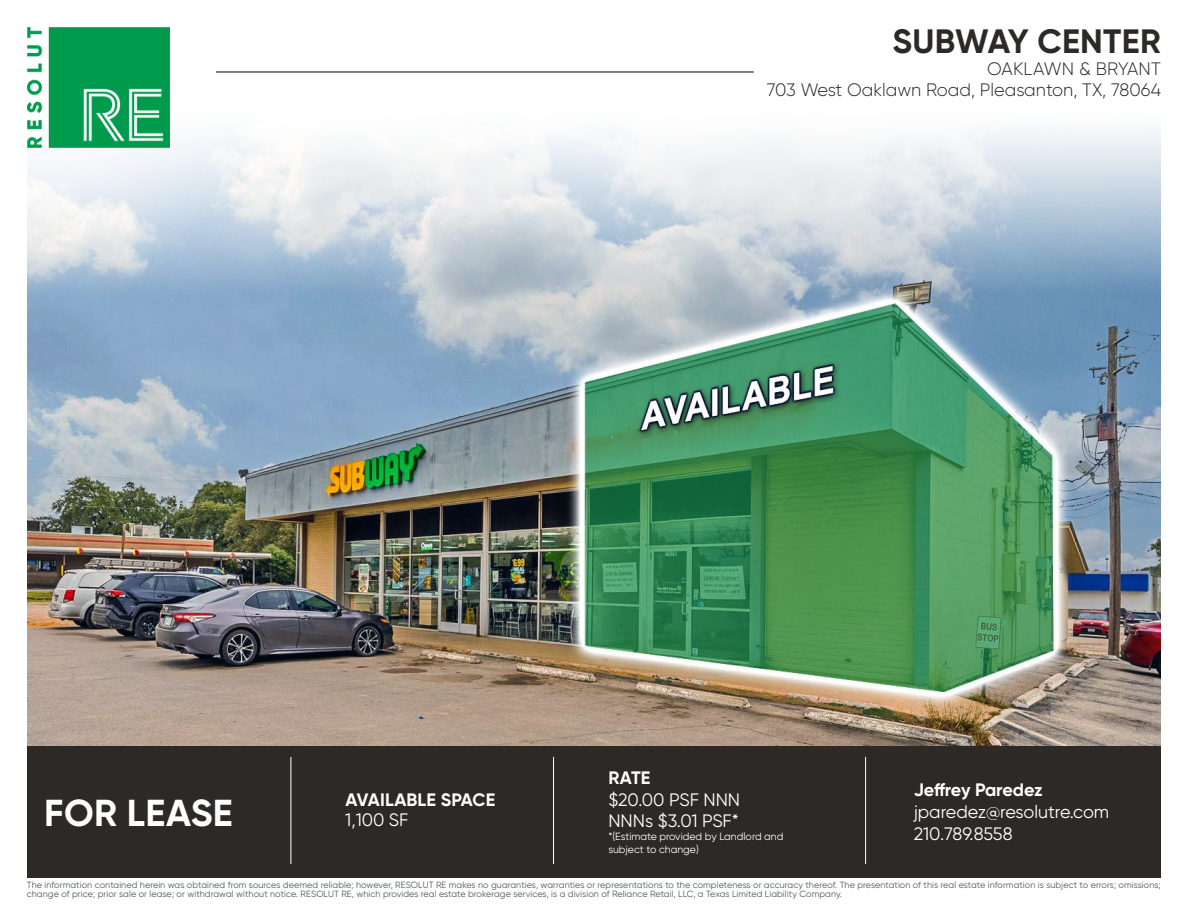
<style>
.page{position:relative;width:1188px;height:918px;background:#fff}
.page>*{position:absolute;margin:0;border:0;box-sizing:border-box;transform-origin:0 0}
.t1{font:700 37.5px "Gilroy";letter-spacing:.01em;color:#fff}
.t2{font:700 33.75px "Gilroy";letter-spacing:.01em;color:#2c2926}
.t3{font:18px/21.6px "Gilroy";color:#fff}
.t4{font:300 18px/21.6px "Gilroy";color:#2c2926;text-align:right}
.t5{font:700 18px "Gilroy";letter-spacing:-.005em;color:#fff}
.t6{font:10.5px/12.6px "Gilroy";color:#fff}
.t7{font:9px/9px "Gilroy";letter-spacing:.01em;color:#52575a}
</style>
<div class="page">
<img style="left:27px;top:363px;width:1134px;height:383px">
<div style="left:27px;top:746px;width:1134px;height:132px;background:#2c2926"></div>
<svg style="left:27px;top:71px;width:1134px;height:292px"></svg>
<svg style="left:27px;top:27px;width:228px;height:255px"></svg>
<img style="left:27px;top:27px;width:142px;height:121px">
<hr style="left:216px;top:72px;width:538px;height:1px;background:#000">
<hr style="left:865px;top:757px;width:1px;height:107px;background:#fff">
<hr style="left:291px;top:757px;width:1px;height:107px;background:#fff">
<hr style="left:553px;top:757px;width:1px;height:107px;background:#fff">
<h2 class="t2" style="left:893px;top:20px;width:270px">SUBWAY CENTER</h2>
<h3 class="t4" style="left:767px;top:58px;width:396px">OAKLAWN &amp; BRYANT<br>703 West Oaklawn Road, Pleasanton, TX, 78064</h3>
<h1 class="t1" style="left:44px;top:789px;width:190px">FOR LEASE</h1>
<h3 class="t5" style="left:345px;top:788px;width:151px">AVAILABLE SPACE</h3>
<h3 class="t3" style="left:345px;top:809px;width:65px">1,100 SF</h3>
<h3 class="t5" style="left:609px;top:767px;width:43px">RATE</h3>
<h3 class="t3" style="left:608px;top:789px;width:133px">$20.00 PSF NNN<br>NNNs $3.01 PSF*</h3>
<p class="t6" style="left:608px;top:830px;width:177px">*(Estimate provided by Landlord and subject to change)</p>
<h3 class="t5" style="left:914px;top:779px;width:130px">Jeffrey Paredez</h3>
<h3 class="t3" style="left:914px;top:801px;width:197px">jparedez@resolutre.com<br>210.789.8558</h3>
<p class="t7" style="left:27px;top:880px;width:1135px">The information contained herein was obtained from sources deemed reliable; however, RESOLUT RE makes no guaranties, warranties or representations to the completeness or accuracy thereof. The presentation of this real estate information is subject to errors; omissions; change of price; prior sale or lease; or withdrawal without notice. RESOLUT RE, which provides real estate brokerage services, is a division of Reliance Retail, LLC, a Texas Limited Liability Company.</p>
</div>
